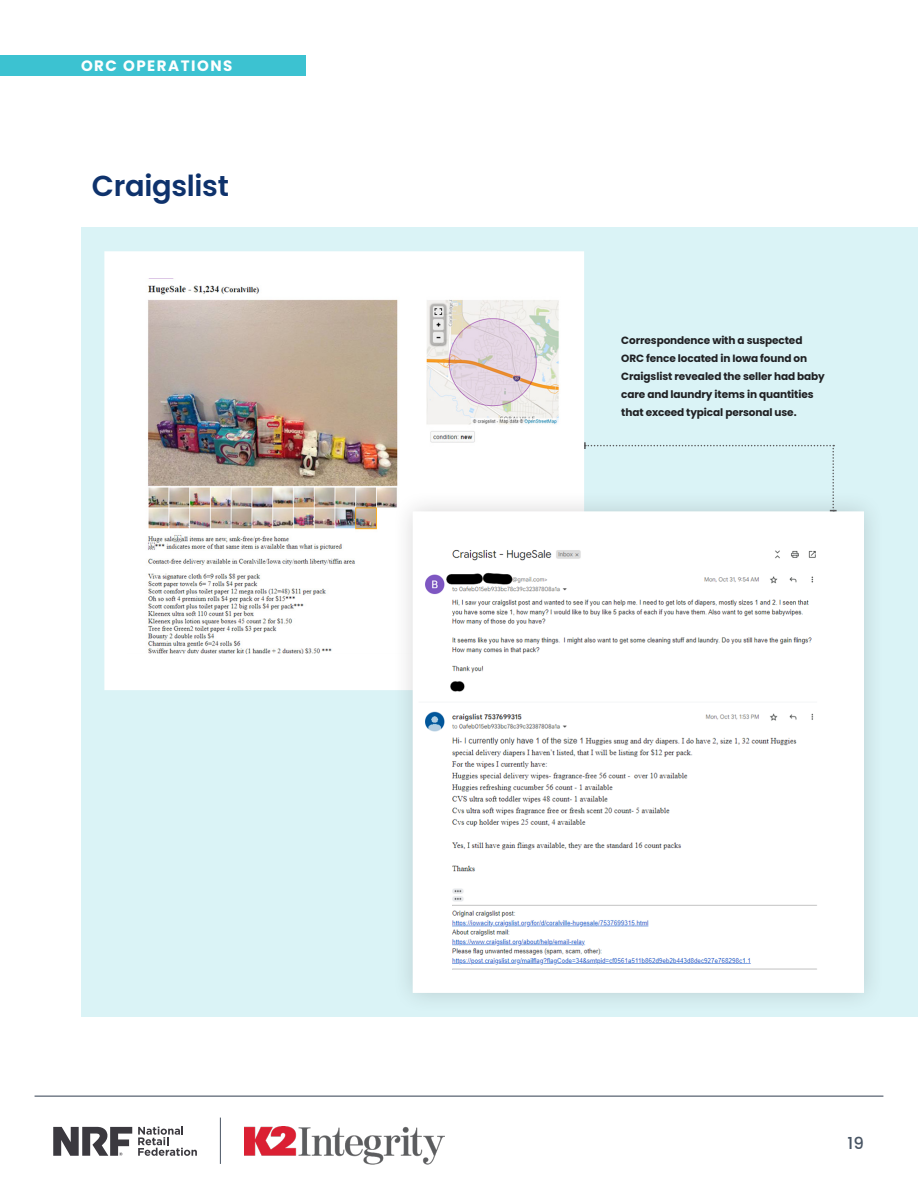
<style>
.page{position:relative;width:918px;height:1188px;background:#fff}
.page>*{position:absolute;margin:0;border:0;box-sizing:border-box;transform-origin:0 0}
.Captions{font:600 28.8px "Poppins";letter-spacing:-.01em;color:#0e326c}
.t1{font:500 16.5px "Poppins";color:#485463}
.t2{font:700 15px "Poppins";letter-spacing:.1em;color:#fff}
.Captions-2{font:700 10.5px/18px "Poppins";letter-spacing:-.01em;color:#202124}
</style>
<div class="page">
<hr style="left:220px;top:1118px;width:1px;height:46px;background:#485463">
<hr style="left:35px;top:1096px;width:848px;height:1px;background:#485463">
<img style="left:244px;top:1126px;width:200px;height:39px">
<svg style="left:53px;top:1126px;width:144px;height:30px"></svg>
<div style="left:0;top:55px;width:306px;height:21px;background:#3cc2d1"></div>
<div style="left:81px;top:227px;width:837px;height:790px;background:#daf3f6"></div>
<img style="left:104px;top:251px;width:480px;height:439px">
<div style="left:391px;top:490px;width:494px;height:524px;background:#231f20;opacity:.18"></div>
<svg style="left:410px;top:508px;width:457px;height:488px;background:#f5f6f7"></svg>
<svg style="left:584px;top:442px;width:253px;height:69px"></svg>
<h3 class="t2" style="left:81px;top:57px;width:153px">ORC OPERATIONS</h3>
<p class="Captions" style="left:92px;top:169px;width:139px">Craigslist</p>
<p class="Captions-2" style="left:621px;top:331px;width:205px">Correspondence with a suspected ORC fence located in Iowa found on Craigslist revealed the seller had baby care and laundry items in quantities that exceed typical personal use.</p>
<h2 class="t1" style="left:848px;top:1134px;width:18px">19</h2>
</div>
